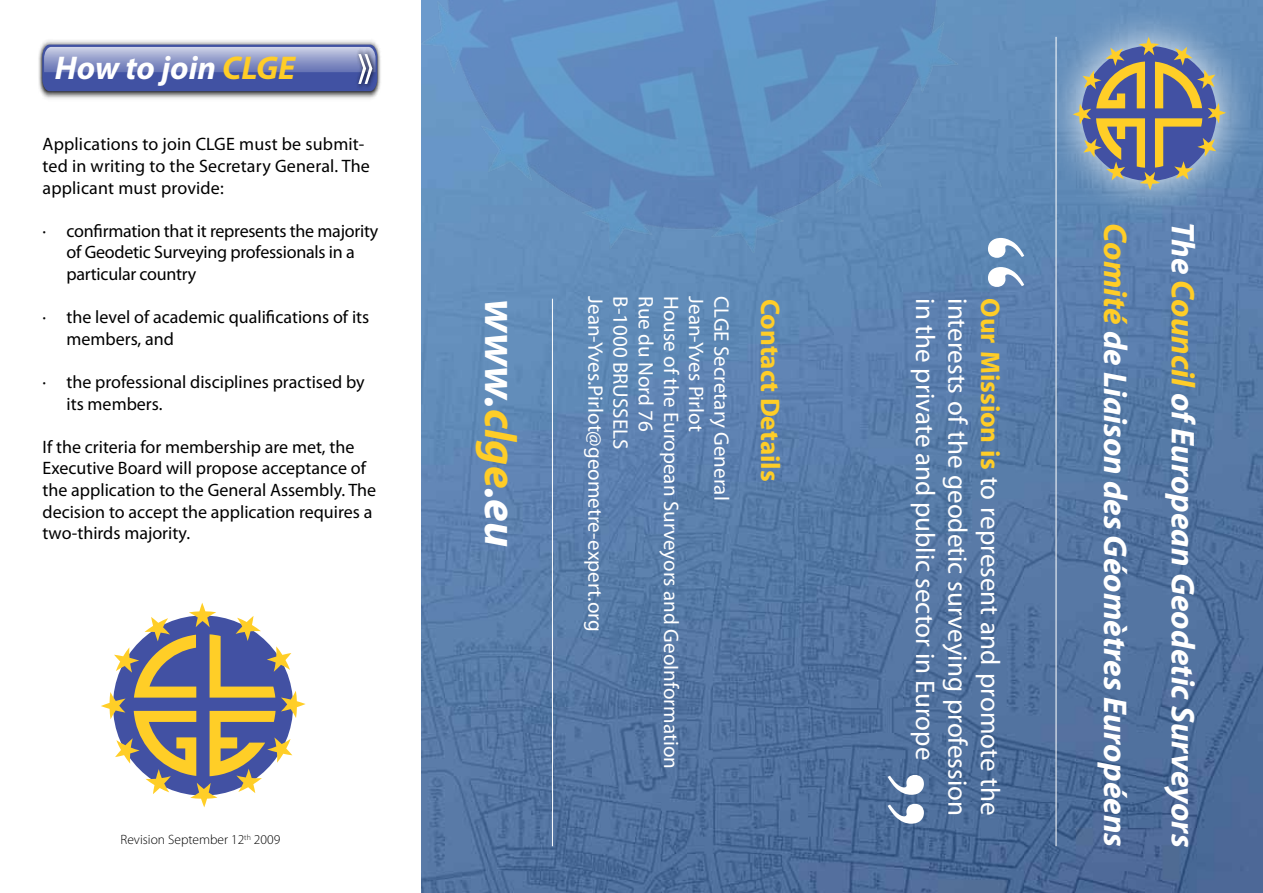
<style>
.page{position:relative;width:1263px;height:893px;background:#fff}
.page>*{position:absolute;margin:0;border:0;box-sizing:border-box;transform-origin:0 0}
.t1{font:700 108px "Times";color:#fff}
.t2{font:italic 700 45px "Myriad Pro";color:#fff}
.t3{font:italic 700 33px/67.7px "Myriad Pro";color:#fff}
.t4{font:27px "Myriad Pro";color:#fff}
.t5{font:700 27px "Myriad Pro";color:#ffcd27}
.t6{font:21px "Myriad Pro";color:#fff}
.t7{font:18px/21.6px "Myriad Pro";color:#000}
.t8{font:300 13.5px "Myriad Pro";color:#000}
.s1{color:#ffcd27}
.s2{font-weight:700;color:#ffcd27}
</style>
<div class="page">
<img style="left:421px;top:0;width:842px;height:893px">
<div style="left:1049px;top:0;width:214px;height:214px;background:#fff;opacity:.9"></div>
<svg style="left:1073px;top:37px;width:153px;height:153px;background:#848b93"></svg>
<hr style="left:1056px;top:37px;width:1px;height:809px;background:#fff">
<hr style="left:552px;top:299px;width:1px;height:547px;background:#fff">
<img style="left:421px;top:0;width:549px;height:253px">
<img style="left:38px;top:40px;width:343px;height:59px">
<img style="left:354px;top:91px;width:6px;height:3px">
<img style="left:360px;top:45px;width:19px;height:49px">
<svg style="left:42px;top:45px;width:335px;height:46px;background:#707cb8"></svg>
<svg style="left:101px;top:603px;width:205px;height:204px"></svg>
<h3 class="t3" style="left:55px;top:33px;width:242px">How to join <span class="s1">CLGE</span></h3>
<p class="t7" style="left:43px;top:133px;width:329px">Applications to join CLGE must be submit&shy;ted in writing to the Secretary General. The applicant must provide:</p>
<p class="t7" style="left:67px;top:220px;width:313px;text-indent:-24px">· confirmation that it represents the majority of Geodetic Surveying professionals in a particular country</p>
<p class="t7" style="left:67px;top:306px;width:304px;text-indent:-24px">· the level of academic qualifications of its members, and</p>
<p class="t7" style="left:67px;top:371px;width:300px;text-indent:-24px">· the professional disciplines practised by its members.</p>
<p class="t7" style="left:43px;top:436px;width:335px">If the criteria for membership are met, the Executive Board will propose acceptance of the application to the General Assembly. The decision to accept the application requires a two-thirds majority.</p>
<p class="t8" style="left:120px;top:832px;width:161px">Revision September 12<sup>th</sup> 2009</p>
<h2 class="t2" style="left:529px;top:299px;width:250px;rotate:90deg">www.<span class="s1">clge</span>.eu</h2>
<p class="t6" style="left:608px;top:296px;width:337px;rotate:90deg">Jean-Yves.Pirlot@geometre-expert.org</p>
<p class="t6" style="left:634px;top:296px;width:155px;rotate:90deg">B-1000 BRUSSELS</p>
<p class="t6" style="left:659px;top:296px;width:137px;rotate:90deg">Rue du Nord 76</p>
<p class="t6" style="left:684px;top:296px;width:474px;rotate:90deg">House of the European Surveyors and GeoInformation</p>
<p class="t6" style="left:709px;top:296px;width:137px;rotate:90deg">Jean-Yves Pirlot</p>
<p class="t6" style="left:734px;top:296px;width:206px;rotate:90deg">CLGE Secretary General</p>
<h3 class="t5" style="left:788px;top:299px;width:184px;rotate:90deg">Contact Details</h3>
<h1 class="t1" style="left:1089px;top:234px;width:55px;rotate:90deg">“</h1>
<h3 class="t4" style="left:1007px;top:298px;width:519px;rotate:90deg"><span class="s2">Our Mission is</span> to represent and promote the</h3>
<h3 class="t4" style="left:942px;top:298px;width:463px;rotate:90deg">in the private and public sector in Europe</h3>
<h3 class="t4" style="left:974px;top:298px;width:519px;rotate:90deg">interests of the geodetic surveying profession</h3>
<h1 class="t1" style="left:989px;top:772px;width:55px;rotate:90deg">”</h1>
<h3 class="t3" style="left:1218px;top:222px;width:627px;rotate:90deg">The <span class="s1">Council</span> of European Geodetic Surveyors<br><span class="s1">Comité</span> de Liaison des Géomètres Européens</h3>
</div>
